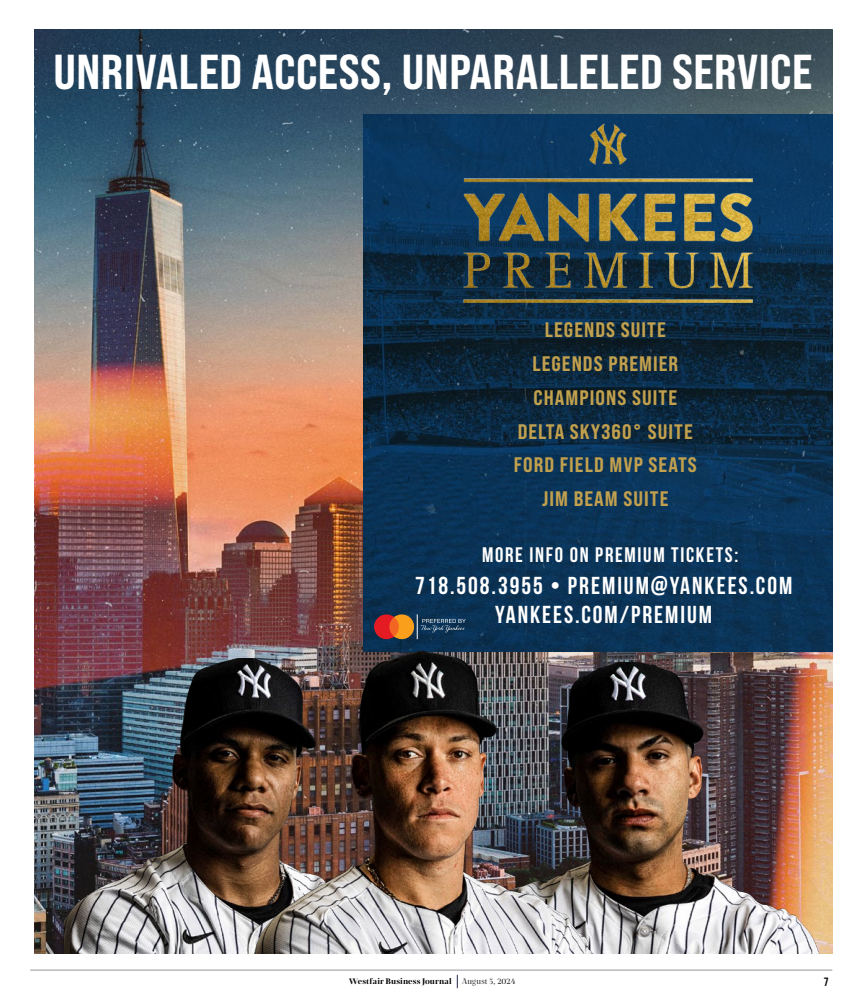
<style>
.page{position:relative;width:864px;height:1008px;background:#fff}
.page>*{position:absolute;margin:0;border:0;box-sizing:border-box;transform-origin:0 0}
.t1{font:49px "Bebas Neue Pro Sm E Eb";letter-spacing:.01em;color:#fff}
.t2{font:700 24.5px/29.2px "Bebas Neue";letter-spacing:.08em;color:#fff;text-align:center}
.t3{font:21px/33.9px "Bebas Neue Pro Sm E Eb";letter-spacing:.05em;color:#c1a04e;text-align:center}
.t4{font:700 21px "Bebas Neue";letter-spacing:.08em;color:#fff}
.t5{font:700 12px "Bebas Neue";color:#000}
.t6{font:8px "Atlante var Regular Text";letter-spacing:.02em;color:#000}
</style>
<div class="page">
<hr style="left:30px;top:970px;width:802px;height:1px;background:#939598">
<svg style="left:457px;top:975px;width:1px;height:13px"></svg>
<img style="left:34px;top:29px;width:798px;height:925px">
<img style="left:364px;top:115px;width:468px;height:537px">
<img style="left:65px;top:658px;width:183px;height:296px">
<img style="left:622px;top:662px;width:210px;height:292px">
<img style="left:248px;top:648px;width:374px;height:306px">
<img style="left:431px;top:107px;width:352px;height:214px">
<svg style="left:374px;top:614px;width:92px;height:25px;background:#6a4c4a"></svg>
<h1 class="t1" style="left:53px;top:42px;width:760px">UNRIVALED ACCESS, UNPARALLELED SERVICE</h1>
<p class="t3" style="left:514px;top:312px;width:185px">LEGENDS SUITE<br>LEGENDS PREMIER<br>CHAMPIONS SUITE<br>DELTA SKY360° SUITE<br>FORD FIELD MVP SEATS<br>JIM BEAM SUITE</p>
<p class="t4" style="left:482px;top:543px;width:258px">MORE INFO ON PREMIUM TICKETS:</p>
<p class="t2" style="left:415px;top:571px;width:379px">718.508.3955 • PREMIUM@YANKEES.COM<br>YANKEES.COM/PREMIUM</p>
<p class="t6" style="left:349px;top:977px;width:105px">Westfair Business Journal</p>
<p class="t6" style="left:462px;top:977px;width:55px">August 5, 2024</p>
<p class="t5" style="left:824px;top:976px;width:6px">7</p>
</div>
